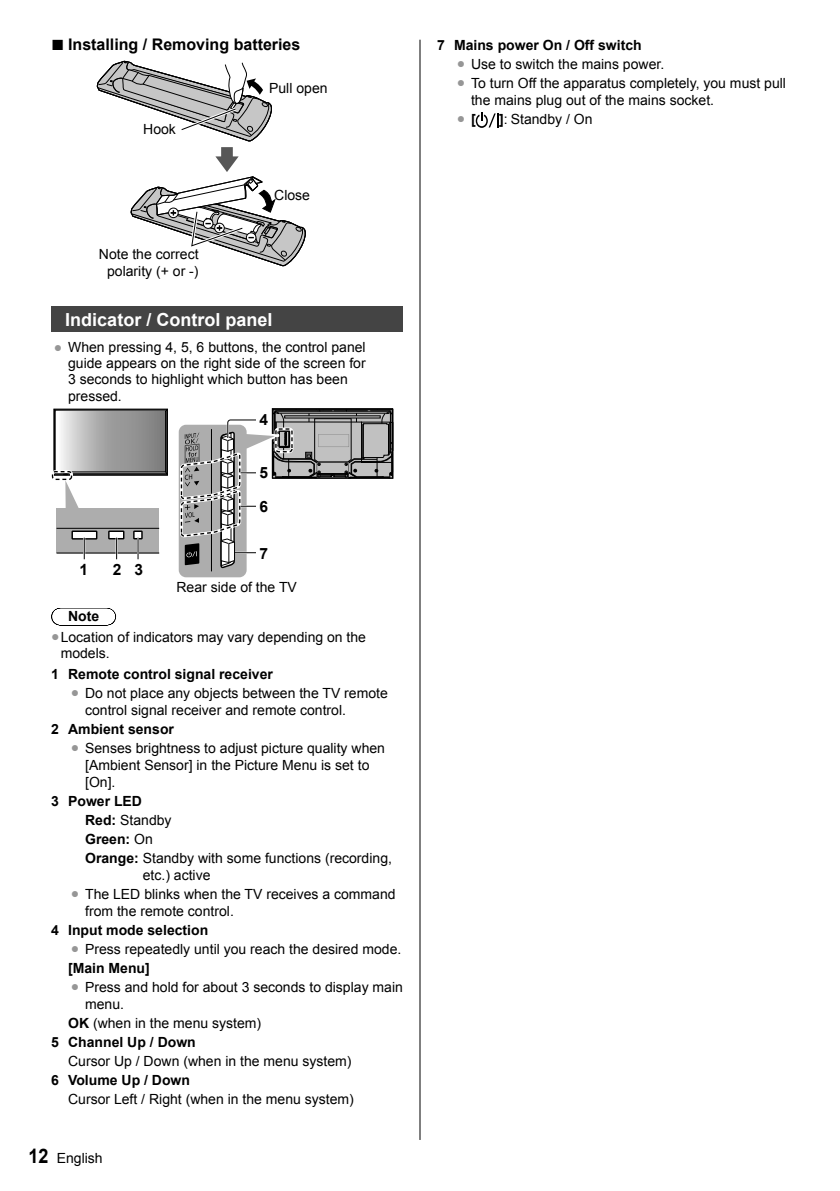
<style>
.page{position:relative;width:840px;height:1191px;background:#fff}
.page>*{position:absolute;margin:0;border:0;box-sizing:border-box;transform-origin:0 0}
.t1{font:700 18px "Arial";color:#fff}
.t2{font:700 16px "Arial";color:#000}
.t3{font:700 15.6px "Arial";color:#000}
.t4{font:14px/16.8px "Arial";color:#000}
.t5{font:700 14px "Arial";color:#000}
.t6{font:14px "Arial";color:#969696}
.s1{font-size:22px}
.s2{color:#969696}
.s3{font-weight:700}
.s4{font-weight:700;font-size:20px}
.s5{font-weight:700;color:#000}
</style>
<div class="page">
<hr style="left:419px;top:40px;width:1px;height:1100px;background:#000">
<svg style="left:475px;top:113px;width:24px;height:15px"></svg>
<svg style="left:60px;top:608px;width:48px;height:1px"></svg>
<svg style="left:97px;top:60px;width:209px;height:207px"></svg>
<div style="left:51px;top:306px;width:352px;height:26px;background:#444"></div>
<div style="left:56px;top:509px;width:103px;height:44px;background:#adadad"></div>
<hr style="left:56px;top:552px;width:103px;height:1px;background:#000">
<div style="left:72px;top:531px;width:25px;height:8px;background:#fff"></div>
<div style="left:71px;top:530px;width:26px;height:9px;border:1px solid #000"></div>
<div style="left:109px;top:531px;width:15px;height:8px;background:#fff"></div>
<div style="left:108px;top:530px;width:16px;height:9px;border:1px solid #000"></div>
<div style="left:134px;top:531px;width:8px;height:8px;background:#fff"></div>
<div style="left:133px;top:530px;width:10px;height:9px;border:1px solid #000"></div>
<hr style="left:56px;top:528px;width:103px;height:1px;background:#000">
<div style="left:51px;top:470px;width:22px;height:11px;border:3px solid #fff;border-radius:3px"></div>
<div style="left:52px;top:471px;width:20px;height:9px;border:1px dashed #000;border-radius:3px"></div>
<svg style="left:53px;top:408px;width:115px;height:101px"></svg>
<svg style="left:178px;top:408px;width:215px;height:170px"></svg>
<hr style="left:83px;top:537px;width:2px;height:22px;background:#fff">
<svg style="left:84px;top:537px;width:1px;height:22px"></svg>
<svg style="left:116px;top:537px;width:1px;height:22px"></svg>
<hr style="left:137px;top:537px;width:2px;height:22px;background:#fff">
<svg style="left:137px;top:537px;width:1px;height:22px"></svg>
<p class="t2" style="left:51px;top:36px;width:251px"><span class="s1">■</span> Installing / Removing batteries</p>
<p class="t4" style="left:269px;top:80px;width:60px">Pull open</p>
<p class="t4" style="left:143px;top:120px;width:34px">Hook</p>
<p class="t4" style="left:99px;top:245px;width:101px;text-align:center">Note the correct polarity (+ or -)</p>
<p class="t4" style="left:274px;top:187px;width:37px">Close</p>
<p class="t1" style="left:65px;top:309px;width:209px">Indicator / Control panel</p>
<p class="t4" style="left:68px;top:339px;width:299px;line-height:16.2px;text-indent:-14px"><span class="s2">●</span> When pressing 4, 5, 6 buttons, the control panel guide appears on the right side of the screen for 3 seconds to highlight which button has been pressed.</p>
<p class="t3" style="left:259px;top:410px;width:10px">4</p>
<p class="t3" style="left:259px;top:463px;width:10px">5</p>
<p class="t3" style="left:259px;top:498px;width:10px">6</p>
<p class="t3" style="left:79px;top:561px;width:10px">1</p>
<p class="t3" style="left:113px;top:561px;width:32px">2 3</p>
<p class="t3" style="left:259px;top:545px;width:10px">7</p>
<p class="t4" style="left:176px;top:579px;width:122px">Rear side of the TV</p>
<p class="t5" style="left:68px;top:608px;width:33px">Note</p>
<p class="t4" style="left:61px;top:628px;width:307px;line-height:16px;text-indent:-10px"><span class="s2">●</span>Location of indicators may vary depending on the models.</p>
<p class="t5" style="left:51px;top:666px;width:223px">1 Remote control signal receiver</p>
<p class="t4" style="left:85px;top:684px;width:304px;text-indent:-14px"><span class="s2">●</span> Do not place any objects between the TV remote control signal receiver and remote control.</p>
<p class="t5" style="left:51px;top:721px;width:124px">2 Ambient sensor</p>
<p class="t4" style="left:85px;top:739px;width:301px;text-indent:-14px"><span class="s2">●</span> Senses brightness to adjust picture quality when [Ambient Sensor] in the Picture Menu is set to [On].</p>
<p class="t4" style="left:85px;top:791px;width:308px;line-height:19px;text-indent:-34px"><span class="s3">3 Power LED<br>Red:</span> Standby<br><span class="s3">Green:</span> On<br><span class="s3">Orange:</span> Standby with some functions (recording,</p>
<p class="t4" style="left:143px;top:866px;width:69px">etc.) active</p>
<p class="t4" style="left:85px;top:885px;width:312px;text-indent:-14px"><span class="s2">●</span> The LED blinks when the TV receives a command from the remote control.</p>
<p class="t5" style="left:51px;top:922px;width:159px">4 Input mode selection</p>
<p class="t4" style="left:68px;top:939px;width:334px;line-height:19px"><span class="s2">●</span> Press repeatedly until you reach the desired mode. <span class="s3">[Main Menu]</span></p>
<p class="t4" style="left:85px;top:978px;width:319px;text-indent:-14px"><span class="s2">●</span> Press and hold for about 3 seconds to display main menu.</p>
<p class="t4" style="left:51px;top:1013px;width:211px;line-height:19px;text-indent:17px"><span class="s3">OK</span> (when in the menu system)<br><span class="s3">5 Channel Up / Down</span></p>
<p class="t4" style="left:68px;top:1052px;width:285px">Cursor Up / Down (when in the menu system)</p>
<p class="t5" style="left:51px;top:1072px;width:140px">6 Volume Up / Down</p>
<p class="t4" style="left:68px;top:1090px;width:287px">Cursor Left / Right (when in the menu system)</p>
<p class="t4" style="left:28px;top:1149px;width:76px"><span class="s4">12</span> English</p>
<p class="t5" style="left:437px;top:37px;width:206px">7 Mains power On / Off switch</p>
<p class="t4" style="left:456px;top:56px;width:209px"><span class="s2">●</span> Use to switch the mains power.</p>
<p class="t4" style="left:471px;top:75px;width:316px;text-indent:-14px"><span class="s2">●</span> To turn Off the apparatus completely, you must pull the mains plug out of the mains socket.</p>
<p class="t6" style="left:456px;top:111px;width:20px">● <span class="s5">[</span></p>
<p class="t4" style="left:499px;top:111px;width:95px"><span class="s3">]</span>: Standby / On</p>
</div>
